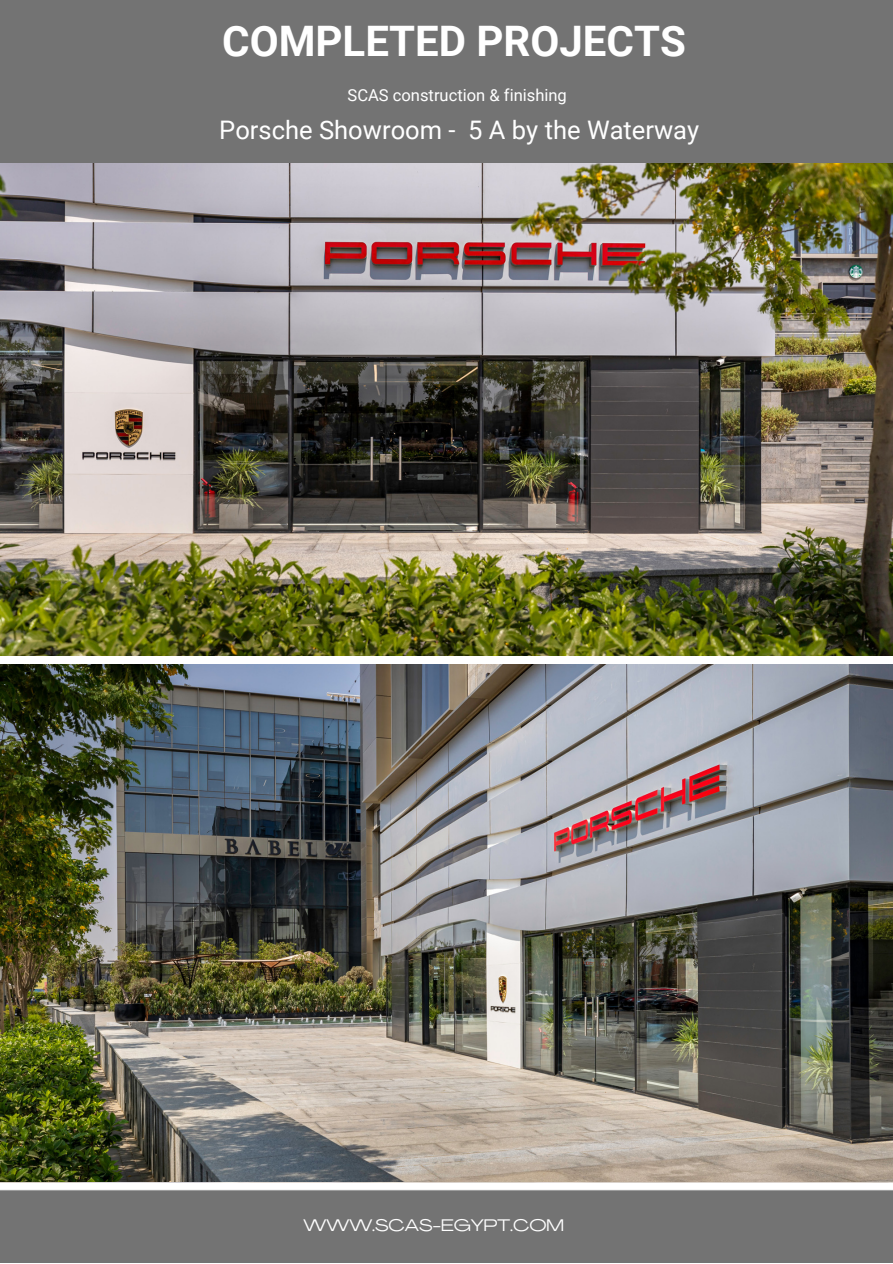
<style>
.page{position:relative;width:893px;height:1264px;background:#fff}
.page>*{position:absolute;margin:0;border:0;box-sizing:border-box;transform-origin:0 0}
.t1{font:700 42px "Roboto";color:#fff}
.t2{font:25.5px "Roboto";color:#fff}
.t3{font:16.5px "Roboto";color:#fff}
.t4{font:16.5px "Agrandir Grand";color:#fff}
</style>
<div class="page">
<div style="left:0;top:0;width:892px;height:163px;background:#737373"></div>
<img style="left:0;top:664px;width:892px;height:517px">
<img style="left:0;top:163px;width:892px;height:493px">
<div style="left:0;top:1192px;width:892px;height:70px;background:#737373"></div>
<h1 class="t1" style="left:222px;top:17px;width:465px">COMPLETED PROJECTS</h1>
<p class="t3" style="left:347px;top:86px;width:221px">SCAS construction &amp; finishing</p>
<p class="t2" style="left:219px;top:115px;width:481px">Porsche Showroom - 5 A by the Waterway</p>
<p class="t4" style="left:303px;top:1218px;width:262px">WWW.SCAS-EGYPT.COM</p>
</div>
